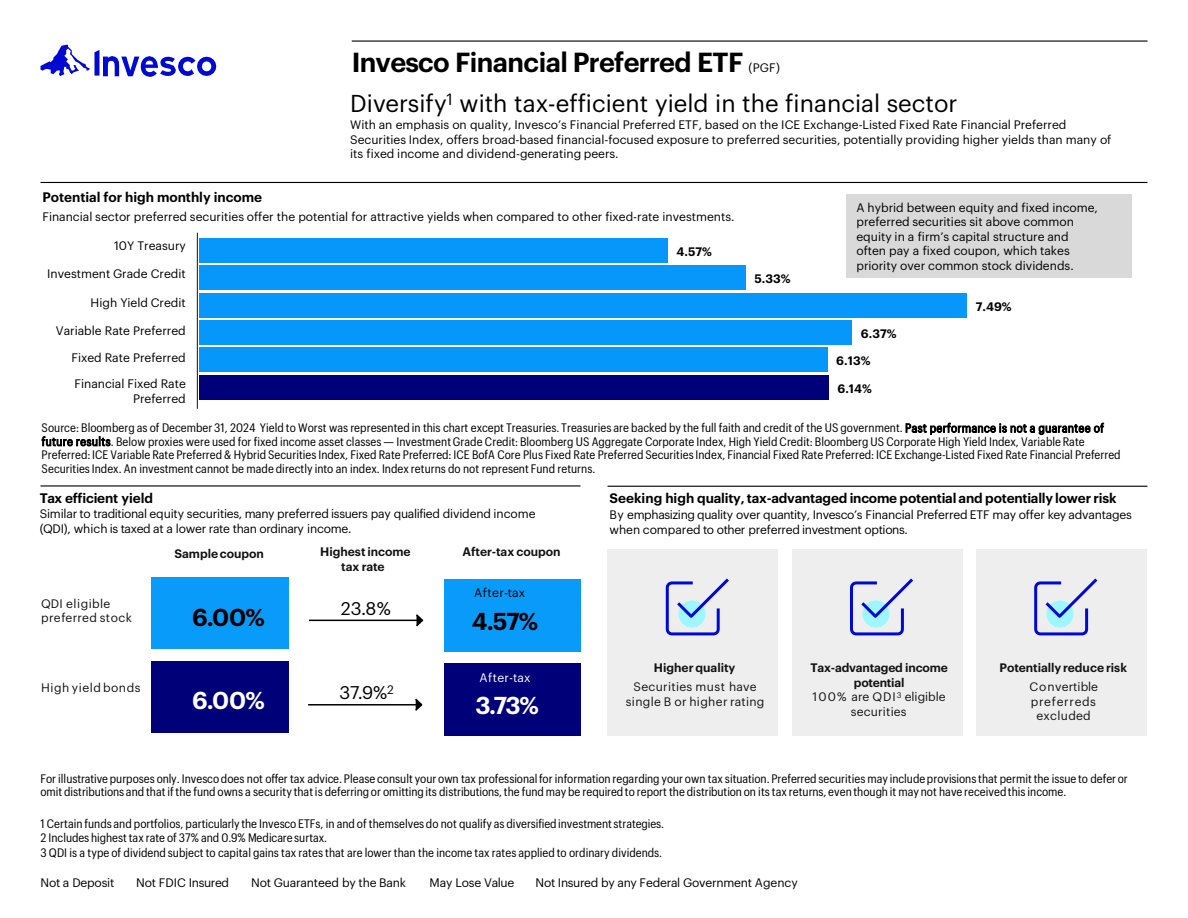
<style>
.page{position:relative;width:1188px;height:918px;background:#fff}
.page>*{position:absolute;margin:0;border:0;box-sizing:border-box;transform-origin:0 0}
.t1{font:600 27px "Graphik";letter-spacing:-.025em;color:#000}
.t2{font:24px "Graphik";color:#000}
.t3{font:600 24px "Graphik";color:#000}
.t4{font:600 24px "Graphik";color:#fff}
.t5{font:18px "Graphik";color:#000}
.t6{font:600 13.5px "Graphik";letter-spacing:-.01em;color:#000}
.t7{font:12px/13.5px "Graphik Compact";letter-spacing:.005em;color:#000}
.t8{font:12px/14.4px "Graphik";letter-spacing:-.005em;color:#000}
.t9{font:12px/15px "Graphik";letter-spacing:-.025em;color:#000}
.t10{font:600 12px/14.4px "Graphik";letter-spacing:-.005em;color:#121212;text-align:center}
.t11{font:12px/14.4px "Graphik";letter-spacing:.03em;color:#121212;text-align:center}
.t12{font:600 12px "Graphik";color:#000}
.t13{font:12px "Graphik";letter-spacing:.03em;color:#000}
.t14{font:12px "Graphik";letter-spacing:.03em;color:#fff}
.s1{font-weight:400}
</style>
<div class="page">
<div style="left:199px;top:238px;width:469px;height:25px;background:#0598fa"></div>
<div style="left:199px;top:266px;width:547px;height:24px;background:#0598fa"></div>
<div style="left:199px;top:293px;width:768px;height:25px;background:#0598fa"></div>
<div style="left:199px;top:320px;width:653px;height:25px;background:#0598fa"></div>
<div style="left:199px;top:348px;width:629px;height:24px;background:#0598fa"></div>
<div style="left:199px;top:375px;width:630px;height:25px;background:#000078"></div>
<hr style="left:352px;top:40px;width:796px;height:2px;background:#000">
<hr style="left:40px;top:182px;width:1108px;height:1px;background:#000">
<hr style="left:40px;top:485px;width:540px;height:2px;background:#000">
<hr style="left:608px;top:486px;width:540px;height:1px;background:#000">
<div style="left:444px;top:663px;width:136px;height:73px;background:#000078"></div>
<div style="left:444px;top:579px;width:136px;height:73px;background:#099bf9"></div>
<hr style="left:309px;top:620px;width:114px;height:1px;background:#000">
<svg style="left:414px;top:614px;width:10px;height:13px"></svg>
<div style="left:151px;top:577px;width:137px;height:72px;background:#099bf9"></div>
<div style="left:151px;top:661px;width:137px;height:72px;background:#000078"></div>
<div style="left:608px;top:549px;width:170px;height:187px;background:#eeeeef"></div>
<svg style="left:665px;top:578px;width:64px;height:58px"></svg>
<div style="left:976px;top:549px;width:171px;height:187px;background:#eeeeef"></div>
<svg style="left:1034px;top:578px;width:64px;height:58px"></svg>
<div style="left:792px;top:549px;width:171px;height:187px;background:#eeeeef"></div>
<svg style="left:850px;top:578px;width:63px;height:58px"></svg>
<div style="left:846px;top:195px;width:286px;height:83px;background:#d9d9d9"></div>
<svg style="left:41px;top:45px;width:58px;height:31px"></svg>
<img style="left:104px;top:57px;width:54px;height:19px">
<svg style="left:160px;top:57px;width:56px;height:19px"></svg>
<hr style="left:308px;top:704px;width:114px;height:2px;background:#000">
<svg style="left:414px;top:698px;width:9px;height:13px"></svg>
<hr style="left:197px;top:233px;width:1px;height:176px;background:#121212">
<h1 class="t1" style="left:352px;top:41px;width:393px">Invesco Financial Preferred ETF</h1>
<h1 class="t8" style="left:749px;top:59px;width:33px">(PGF)</h1>
<p class="t2" style="left:350px;top:86px;width:609px">Diversify<sup>1</sup> with tax-efficient yield in the financial sector</p>
<p class="t8" style="left:350px;top:117px;width:763px">With an emphasis on quality, Invesco’s Financial Preferred ETF, based on the ICE Exchange-Listed Fixed Rate Financial Preferred<br>Securities Index, offers broad-based financial-focused exposure to preferred securities, potentially providing higher yields than many of its fixed income and dividend-generating peers.</p>
<p class="t6" style="left:42px;top:187px;width:221px">Potential for high monthly income</p>
<p class="t8" style="left:42px;top:209px;width:694px">Financial sector preferred securities offer the potential for attractive yields when compared to other fixed-rate investments.</p>
<p class="t8" style="left:114px;top:238px;width:73px">10Y Treasury</p>
<p class="t8" style="left:47px;top:265px;width:140px">Investment Grade Credit</p>
<p class="t8" style="left:91px;top:294px;width:97px">High Yield Credit</p>
<p class="t8" style="left:56px;top:322px;width:131px">Variable Rate Preferred</p>
<p class="t8" style="left:71px;top:350px;width:116px">Fixed Rate Preferred</p>
<p class="t8" style="left:74px;top:376px;width:113px;text-align:right">Financial Fixed Rate<br>Preferred</p>
<p class="t12" style="left:677px;top:242px;width:37px">4.57%</p>
<p class="t12" style="left:754px;top:270px;width:38px">5.33%</p>
<p class="t8" style="left:856px;top:200px;width:243px">A hybrid between equity and fixed income, preferred securities sit above common</p>
<p class="t8" style="left:856px;top:228px;width:214px">equity in a firm’s capital structure and</p>
<p class="t8" style="left:856px;top:243px;width:215px">often pay a fixed coupon, which takes</p>
<p class="t8" style="left:856px;top:257px;width:219px">priority over common stock dividends.</p>
<p class="t12" style="left:861px;top:324px;width:37px">6.37%</p>
<p class="t12" style="left:836px;top:352px;width:36px">6.13%</p>
<p class="t12" style="left:837px;top:379px;width:36px">6.14%</p>
<p class="t12" style="left:976px;top:297px;width:37px">7.49%</p>
<p class="t7" style="left:42px;top:420px;width:1081px">Source: Bloomberg as of December 31, 2024 Yield to Worst was represented in this chart except Treasuries. Treasuries are backed by the full faith and credit of the US government. Past performance is not a guarantee of future results. Below proxies were used for fixed income asset classes — Investment Grade Credit: Bloomberg US Aggregate Corporate Index, High Yield Credit: Bloomberg US Corporate High Yield Index, Variable Rate Preferred: ICE Variable Rate Preferred &amp; Hybrid Securities Index, Fixed Rate Preferred: ICE BofA Core Plus Fixed Rate Preferred Securities Index, Financial Fixed Rate Preferred: ICE Exchange-Listed Fixed Rate Financial Preferred Securities Index. An investment cannot be made directly into an index. Index returns do not represent Fund returns.</p>
<p class="t6" style="left:40px;top:488px;width:115px">Tax efficient yield</p>
<p class="t9" style="left:40px;top:506px;width:497px">Similar to traditional equity securities, many preferred issuers pay qualified dividend income (QDI), which is taxed at a lower rate than ordinary income.</p>
<p class="t6" style="left:610px;top:488px;width:509px">Seeking high quality, tax-advantaged income potential and potentially lower risk</p>
<p class="t9" style="left:610px;top:506px;width:524px">By emphasizing quality over quantity, Invesco’s Financial Preferred ETF may offer key advantages when compared to other preferred investment options.</p>
<p class="t11" style="left:41px;top:595px;width:93px;text-align:left">QDI eligible preferred stock</p>
<p class="t11" style="left:41px;top:679px;width:101px">High yield bonds</p>
<p class="t10" style="left:174px;top:546px;width:91px">Samplecoupon</p>
<p class="t10" style="left:320px;top:544px;width:92px">Highest income</p>
<p class="t10" style="left:463px;top:544px;width:99px">After-tax coupon</p>
<p class="t10" style="left:341px;top:558px;width:45px">tax rate</p>
<p class="t3" style="left:192px;top:599px;width:74px">6.00%</p>
<p class="t5" style="left:341px;top:595px;width:52px">23.8%</p>
<p class="t13" style="left:474px;top:584px;width:53px">After-tax</p>
<p class="t3" style="left:472px;top:603px;width:68px">4.57%</p>
<p class="t4" style="left:192px;top:682px;width:74px">6.00%</p>
<p class="t5" style="left:340px;top:679px;width:56px">37.9%<sup>2</sup></p>
<p class="t14" style="left:479px;top:669px;width:53px">After-tax</p>
<p class="t4" style="left:476px;top:687px;width:65px">3.73%</p>
<p class="t10" style="left:654px;top:660px;width:83px">Higher quality</p>
<p class="t11" style="left:626px;top:679px;width:140px">Securities must have single B or higher rating</p>
<p class="t10" style="left:811px;top:660px;width:139px">Tax-advantaged income potential<br><span class="s1">100% are QDI</span><sup>3</sup> <span class="s1">eligible securities</span></p>
<p class="t10" style="left:999px;top:660px;width:129px">Potentially reduce risk</p>
<p class="t11" style="left:1030px;top:679px;width:70px">Convertible preferreds excluded</p>
<p class="t7" style="left:40px;top:771px;width:1089px">For illustrative purposes only. Invesco does not offer tax advice. Please consult your own tax professional for information regarding your own tax situation. Preferred securities may include provisions that permit the issue to defer or omit distributions and thatif the fund owns a security thatis deferring or omittingits distributions,the fundmay be required to report the distribution on its tax returns, even though it may not have receivedthis income.</p>
<p class="t7" style="left:40px;top:816px;width:625px">1 Certain funds and portfolios, particularly the Invesco ETFs, in and of themselvesdo not qualify as diversifiedinvestment strategies.</p>
<p class="t7" style="left:40px;top:830px;width:288px">2 Includes highest tax rate of 37% and 0.9% Medicare surtax.</p>
<p class="t7" style="left:40px;top:845px;width:623px">3 QDI is a type of dividend subject to capital gains tax rates that are lower than the income tax rates applied to ordinary dividends.</p>
<p class="t8" style="left:40px;top:875px;width:75px">Not a Deposit</p>
<p class="t9" style="left:136px;top:874px;width:95px">Not FDIC Insured</p>
<p class="t8" style="left:251px;top:875px;width:156px">Not Guaranteed by the Bank</p>
<p class="t8" style="left:430px;top:875px;width:86px">May Lose Value</p>
<p class="t8" style="left:535px;top:875px;width:264px">Not Insured by any Federal Government Agency</p>
</div>
